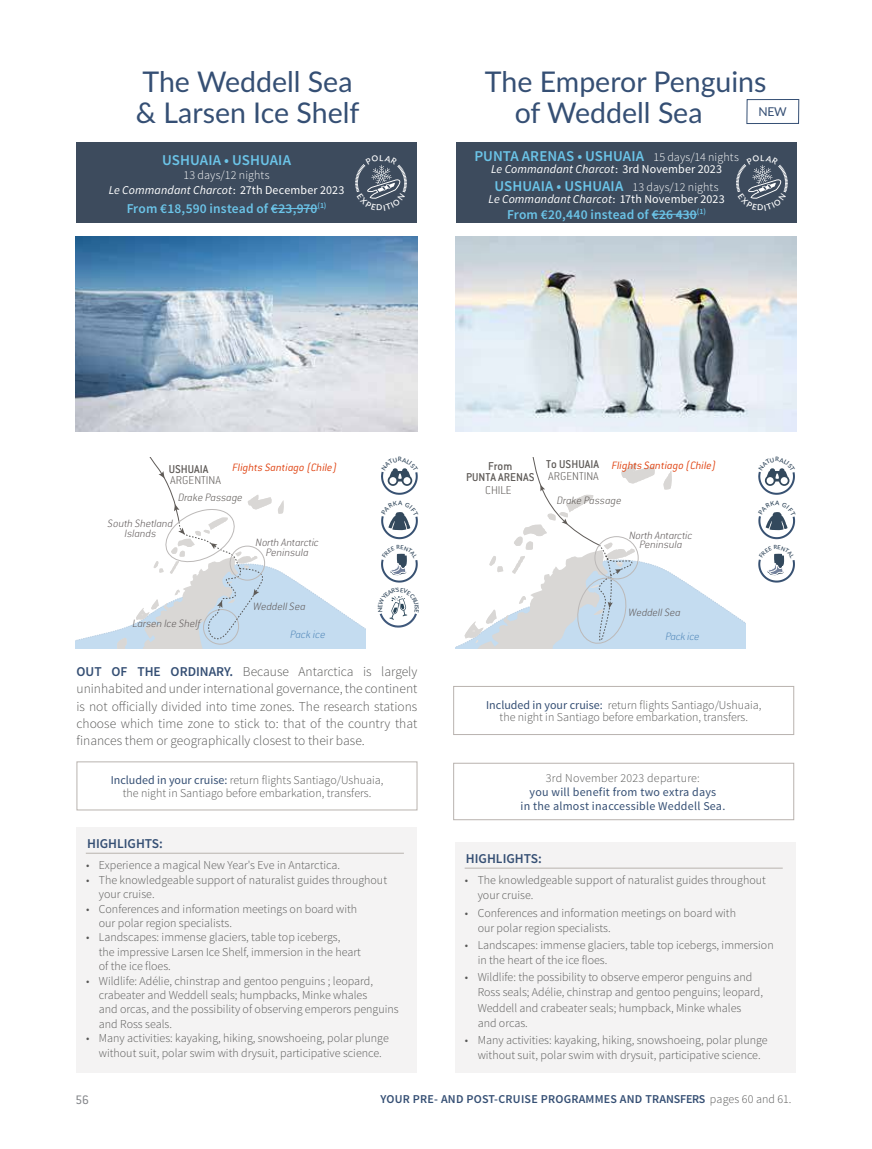
<style>
.page{position:relative;width:872px;height:1149px;background:#fff}
.page>*{position:absolute;margin:0;border:0;box-sizing:border-box;transform-origin:0 0}
.t1{font:28.5px/30.9px "Lato";color:#354f74}
.t2{font:600 15px "Source Sans Pro";letter-spacing:.005em;color:#6bc4e8}
.t3{font:300 13.5px/17.2px "Source Sans Pro";color:#575756;text-align:justify}
.t4{font:600 13.5px "Source Sans Pro";letter-spacing:.005em;color:#6bc4e8}
.t5{font:600 13.5px "Source Sans Pro";color:#354f74}
.t6{font:13.5px "Conduit ITC Std";color:#86888c}
.t7{font:500 12.45px "Conduit ITC Std";color:#5f5b58}
.t8{font:200 12.45px "Conduit ITC Std";color:#5f5b58}
.t9{font:12.15px "Lato";color:#354f74}
.t10{font:300 12px/14.4px "Source Sans Pro";color:#575756}
.t11{font:italic 12px/14.4px "Source Sans Pro";letter-spacing:.01em;color:#fff;text-align:center}
.t12{font:12px/13.5px "Source Sans Pro";letter-spacing:.02em;color:#354f74;text-align:center}
.t13{font:600 12px "Source Sans Pro";letter-spacing:.02em;color:#354f74}
.t14{font:300 12px "Source Sans Pro";letter-spacing:.02em;color:#575756}
.t15{font:italic 200 11.7px/10.5px "Conduit ITC Std";color:#635d5d;text-align:center}
.t16{font:italic 300 11.7px "Conduit ITC Std";color:#e04413}
.t17{font:italic 200 11.7px "Conduit ITC Std";color:#5f5b58}
.t18{font:italic 200 11.7px "Conduit ITC Std";letter-spacing:-.01em;color:#5389ba}
.s1{font-weight:300;font-style:normal}
.s2{font-family:"Bank Gothic BT";font-weight:300;font-style:normal}
.s3{font-style:normal}
.s4{font-weight:300;font-size:12px;color:#fff}
.s5{font-weight:600;color:#354f74}
.s6{font-weight:400;color:#354f74}
.s7{font-weight:300;color:#575756}
</style>
<div class="page">
<div style="left:76px;top:826px;width:341px;height:245px;background:#f4f3f3"></div>
<div style="left:455px;top:841px;width:340px;height:230px;background:#f4f3f3"></div>
<div style="left:76px;top:142px;width:341px;height:81px;background:#3d4b5d"></div>
<div style="left:456px;top:142px;width:340px;height:81px;background:#3d4b5d"></div>
<hr style="left:86px;top:852px;width:318px;height:1px;background:#b9b3ae">
<hr style="left:464px;top:867px;width:318px;height:1px;background:#b9b3ae">
<hr style="left:271px;top:208px;width:46px;height:1px;background:#6bc4e8">
<hr style="left:651px;top:214px;width:46px;height:1px;background:#6bc4e8">
<svg style="left:76px;top:457px;width:289px;height:190px"></svg>
<svg style="left:456px;top:457px;width:289px;height:190px"></svg>
<img style="left:76px;top:237px;width:341px;height:194px">
<img style="left:455px;top:237px;width:341px;height:194px">
<div style="left:453px;top:762px;width:341px;height:57px;border:1px solid #b9b3af"></div>
<div style="left:746px;top:99px;width:53px;height:25px;border:1px solid #354f74"></div>
<div style="left:77px;top:761px;width:340px;height:49px;border:1px solid #b9b3af"></div>
<div style="left:453px;top:685px;width:341px;height:49px;border:1px solid #b9b3af"></div>
<svg style="left:736px;top:164px;width:52px;height:35px"></svg>
<svg style="left:355px;top:164px;width:52px;height:35px"></svg>
<svg style="left:758px;top:553px;width:37px;height:29px"></svg>
<svg style="left:758px;top:468px;width:37px;height:27px"></svg>
<svg style="left:758px;top:512px;width:37px;height:27px"></svg>
<svg style="left:379px;top:553px;width:39px;height:74px"></svg>
<svg style="left:381px;top:468px;width:37px;height:27px"></svg>
<svg style="left:381px;top:512px;width:37px;height:27px"></svg>
<h1 class="t1" style="left:136px;top:64px;width:225px">The Weddell Sea &amp; Larsen Ice Shelf</h1>
<h1 class="t1" style="left:514px;top:64px;width:253px;text-indent:-30px">The Emperor Penguins of Weddell Sea</h1>
<p class="t2" style="left:162px;top:150px;width:130px">USHUAIA • USHUAIA</p>
<p class="t11" style="left:109px;top:168px;width:237px"><span class="s1">13 days/12 nights<br></span>Le Commandant Charcot<span class="s2">:</span> <span class="s3">27th December 2023</span></p>
<p class="t4" style="left:127px;top:200px;width:201px">From €18,590 instead of €23,970<sup>(1)</sup></p>
<p class="t9" style="left:758px;top:103px;width:30px">NEW</p>
<p class="t2" style="left:474px;top:146px;width:266px">PUNTA ARENAS • USHUAIA <span class="s4">15 days/14 nights</span></p>
<p class="t11" style="left:491px;top:161px;width:232px">Le Commandant Charcot<span class="s2">:</span> <span class="s3">3rd November 2023</span></p>
<p class="t2" style="left:494px;top:176px;width:225px">USHUAIA • USHUAIA <span class="s4">13 days/12 nights</span></p>
<p class="t11" style="left:488px;top:191px;width:238px">Le Commandant Charcot<span class="s2">:</span> <span class="s3">17th November 2023</span></p>
<p class="t4" style="left:507px;top:206px;width:200px">From €20,440 instead of €26 430<sup>(1)</sup></p>
<p class="t7" style="left:488px;top:458px;width:26px">From</p>
<p class="t16" style="left:612px;top:457px;width:106px">Flights Santiago (Chile)</p>
<p class="t7" style="left:466px;top:470px;width:70px">PUNTA ARENAS</p>
<p class="t8" style="left:485px;top:482px;width:28px">CHILE</p>
<p class="t16" style="left:233px;top:460px;width:106px">Flights Santiago (Chile)</p>
<p class="t7" style="left:546px;top:456px;width:54px">To USHUAIA</p>
<p class="t8" style="left:548px;top:468px;width:52px">ARGENTINA</p>
<p class="t17" style="left:557px;top:493px;width:66px">Drake Passage</p>
<p class="t7" style="left:169px;top:461px;width:41px">USHUAIA</p>
<p class="t8" style="left:170px;top:472px;width:52px">ARGENTINA</p>
<p class="t17" style="left:178px;top:490px;width:66px">Drake Passage</p>
<p class="t15" style="left:108px;top:517px;width:67px">South Shetland<br>Islands</p>
<p class="t15" style="left:629px;top:530px;width:65px;line-height:9px">North Antarctic<br>Peninsula</p>
<p class="t15" style="left:255px;top:536px;width:65px">North Antarctic<br>Peninsula</p>
<p class="t15" style="left:132px;top:617px;width:70px">Larsen Ice Shelf</p>
<p class="t15" style="left:253px;top:601px;width:54px">Weddell Sea</p>
<p class="t18" style="left:290px;top:627px;width:37px">Pack ice</p>
<p class="t3" style="left:77px;top:662px;width:342px"><span class="s5">OUT OF THE ORDINARY.</span> Because Antarctica is largely uninhabited and under international governance, the continent is not officially divided into time zones. The research stations choose which time zone to stick to: that of the country that finances them or geographically closest to their base.</p>
<p class="t10" style="left:111px;top:773px;width:274px;line-height:12.8px;text-align:center"><span class="s6">Included in your cruise:</span> return flights Santiago/Ushuaia, the night in Santiago before embarkation, transfers.</p>
<p class="t5" style="left:87px;top:834px;width:77px">HIGHLIGHTS:</p>
<p class="t10" style="left:86px;top:857px;width:255px">• Experience a magical New Year's Eve in Antarctica.</p>
<p class="t10" style="left:99px;top:872px;width:290px;text-indent:-13px">• The knowledgeable support of naturalist guides throughout your cruise.</p>
<p class="t10" style="left:99px;top:901px;width:260px;text-indent:-13px">• Conferences and information meetings on board with our polar region specialists.</p>
<p class="t10" style="left:99px;top:929px;width:264px;text-indent:-13px">• Landscapes: immense glaciers, table top icebergs,<br>the impressive Larsen Ice Shelf, immersion in the heart of the ice floes.</p>
<p class="t10" style="left:99px;top:973px;width:301px;text-indent:-13px">• Wildlife: Adélie, chinstrap and gentoo penguins ; leopard, crabeater and Weddell seals; humpbacks, Minke whales<br>and orcas, and the possibility of observing emperors penguins and Ross seals.</p>
<p class="t10" style="left:86px;top:1030px;width:304px;text-align:center">• Many activities: kayaking, hiking, snowshoeing, polar plunge without suit, polar swim with drysuit, participative science.</p>
<p class="t15" style="left:628px;top:606px;width:54px">Weddell Sea</p>
<p class="t18" style="left:665px;top:629px;width:36px">Pack ice</p>
<p class="t10" style="left:486px;top:698px;width:277px;line-height:12.8px;text-align:center"><span class="s6">Included in your cruise:</span> return flights Santiago/Ushuaia, the night in Santiago before embarkation, transfers.</p>
<p class="t14" style="left:546px;top:771px;width:155px">3rd November 2023 departure:</p>
<p class="t12" style="left:520px;top:785px;width:206px">you will benefit from two extra days<br>in the almost inaccessible Weddell Sea.</p>
<p class="t5" style="left:466px;top:849px;width:77px">HIGHLIGHTS:</p>
<p class="t10" style="left:477px;top:872px;width:290px;line-height:15.1px;text-indent:-13px">• The knowledgeable support of naturalist guides throughout your cruise.</p>
<p class="t10" style="left:477px;top:904px;width:260px;line-height:15.1px;text-indent:-13px">• Conferences and information meetings on board with our polar region specialists.</p>
<p class="t10" style="left:477px;top:937px;width:297px;line-height:15.1px;text-indent:-13px">• Landscapes: immense glaciers, table top icebergs, immersion in the heart of the ice floes.</p>
<p class="t10" style="left:477px;top:969px;width:287px;line-height:15.1px;text-indent:-13px">• Wildlife: the possibility to observe emperor penguins and Ross seals; Adélie, chinstrap and gentoo penguins; leopard, Weddell and crabeater seals; humpback, Minke whales and orcas.</p>
<p class="t10" style="left:465px;top:1032px;width:304px;line-height:15.1px;text-align:center">• Many activities: kayaking, hiking, snowshoeing, polar plunge without suit, polar swim with drysuit, participative science.</p>
<p class="t6" style="left:75px;top:1090px;width:15px">56</p>
<p class="t13" style="left:380px;top:1090px;width:413px">YOUR PRE- AND POST-CRUISE PROGRAMMES AND TRANSFERS <span class="s7">pages 60 and 61.</span></p>
</div>
